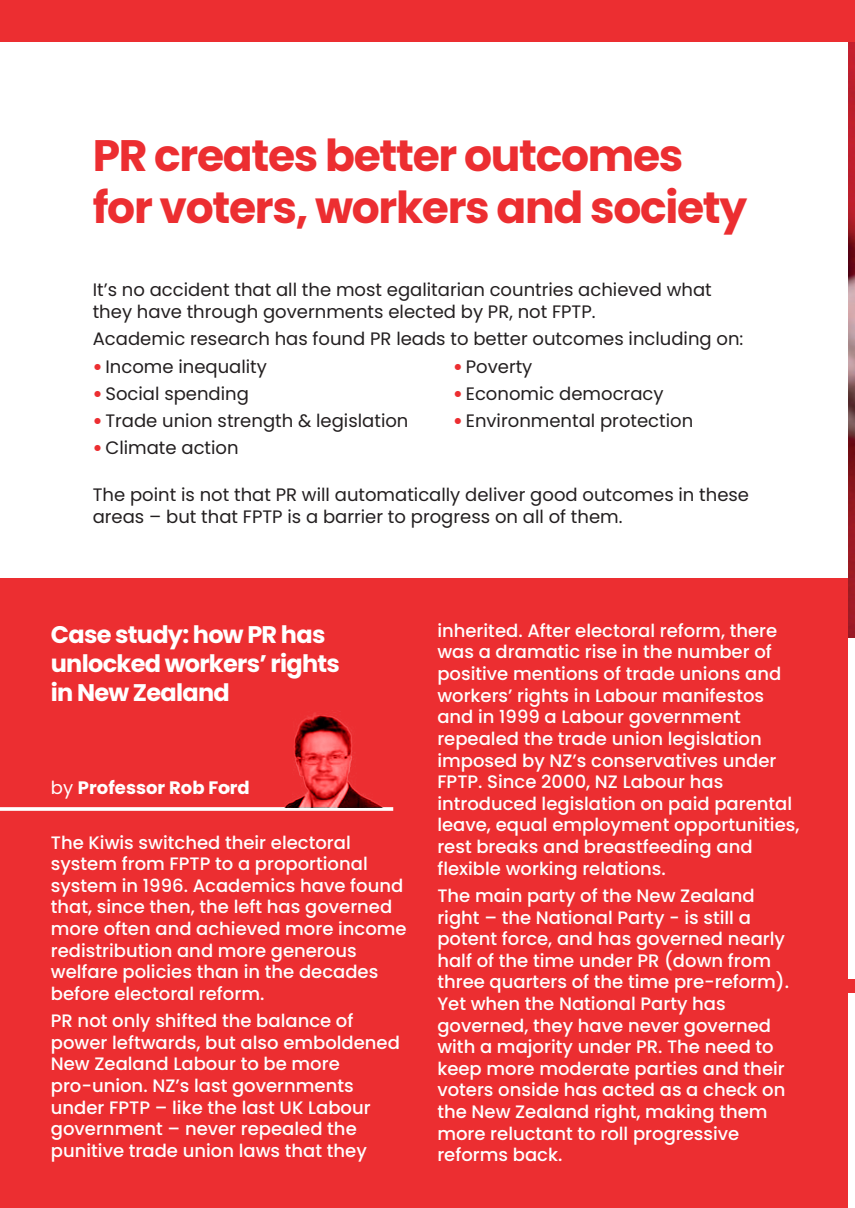
<style>
.page{position:relative;width:855px;height:1208px;background:#fff}
.page>*{position:absolute;margin:0;border:0;box-sizing:border-box;transform-origin:0 0}
.t1{font:700 44px/52.8px "Poppins";letter-spacing:-.03em;color:#ec2e31}
.t2{font:700 24px/28.8px "Poppins";letter-spacing:-.03em;color:#fff}
.t3{font:500 18px/21.6px "Poppins";color:#fff}
.t4{font:18px/21.6px "Poppins";color:#231f20}
.t5{font:700 18px "Poppins";color:#fff}
.s1{font-weight:900;color:#ec2e31}
.s2{font-weight:400}
</style>
<div class="page">
<img style="left:847px;top:42px;width:7px;height:595px">
<div style="left:0;top:0;width:854px;height:42px;background:#ec2e31"></div>
<div style="left:0;top:578px;width:847px;height:629px;background:#ec2e31"></div>
<hr style="left:0;top:807px;width:393px;height:3px;background:#fff">
<img style="left:284px;top:713px;width:99px;height:94px">
<div style="left:847px;top:979px;width:7px;height:13px;background:#ec2e31"></div>
<h1 class="t1" style="left:93px;top:129px;width:655px">PR creates better outcomes for voters, workers and society</h1>
<p class="t4" style="left:93px;top:279px;width:620px">It’s no accident that all the most egalitarian countries achieved what they have through governments elected by PR, not FPTP.</p>
<p class="t4" style="left:93px;top:328px;width:652px">Academic research has found PR leads to better outcomes including on:</p>
<p class="t4" style="left:93px;top:355px;width:176px"><span class="s1">•</span> Income inequality</p>
<p class="t4" style="left:453px;top:355px;width:81px"><span class="s1">•</span> Poverty</p>
<p class="t4" style="left:93px;top:383px;width:158px"><span class="s1">•</span> Social spending</p>
<p class="t4" style="left:453px;top:383px;width:212px"><span class="s1">•</span> Economic democracy</p>
<p class="t4" style="left:93px;top:410px;width:317px"><span class="s1">•</span> Trade union strength &amp; legislation</p>
<p class="t4" style="left:453px;top:410px;width:241px"><span class="s1">•</span> Environmental protection</p>
<p class="t4" style="left:93px;top:437px;width:147px"><span class="s1">•</span> Climate action</p>
<p class="t4" style="left:93px;top:484px;width:657px">The point is not that PR will automatically deliver good outcomes in these areas – but that FPTP is a barrier to progress on all of them.</p>
<h2 class="t2" style="left:51px;top:620px;width:290px">Case study: how PR has unlocked workers’ rights in New Zealand</h2>
<p class="t5" style="left:51px;top:777px;width:200px"><span class="s2">by</span> Professor Rob Ford</p>
<p class="t3" style="left:51px;top:831px;width:357px">The Kiwis switched their electoral system from FPTP to a proportional system in 1996. Academics have found that, since then, the left has governed more often and achieved more income redistribution and more generous welfare policies than in the decades before electoral reform.</p>
<p class="t3" style="left:51px;top:1009px;width:350px">PR not only shifted the balance of power leftwards, but also emboldened New Zealand Labour to be more pro-union. NZ’s last governments under FPTP – like the last UK Labour government – never repealed the punitive trade union laws that they</p>
<p class="t3" style="left:437px;top:619px;width:363px">inherited. After electoral reform, there was a dramatic rise in the number of positive mentions of trade unions and workers’ rights in Labour manifestos and in 1999 a Labour government repealed the trade union legislation imposed by NZ’s conservatives under FPTP. Since 2000, NZ Labour has introduced legislation on paid parental leave, equal employment opportunities, rest breaks and breastfeeding and flexible working relations.</p>
<p class="t3" style="left:437px;top:884px;width:353px">The main party of the New Zealand right – the National Party - is still a potent force, and has governed nearly half of the time under PR (down from three quarters of the time pre-reform).<br>Yet when the National Party has governed, they have never governed with a majority under PR. The need to keep more moderate parties and their voters onside has acted as a check on the New Zealand right, making them more reluctant to roll progressive reforms back.</p>
</div>
